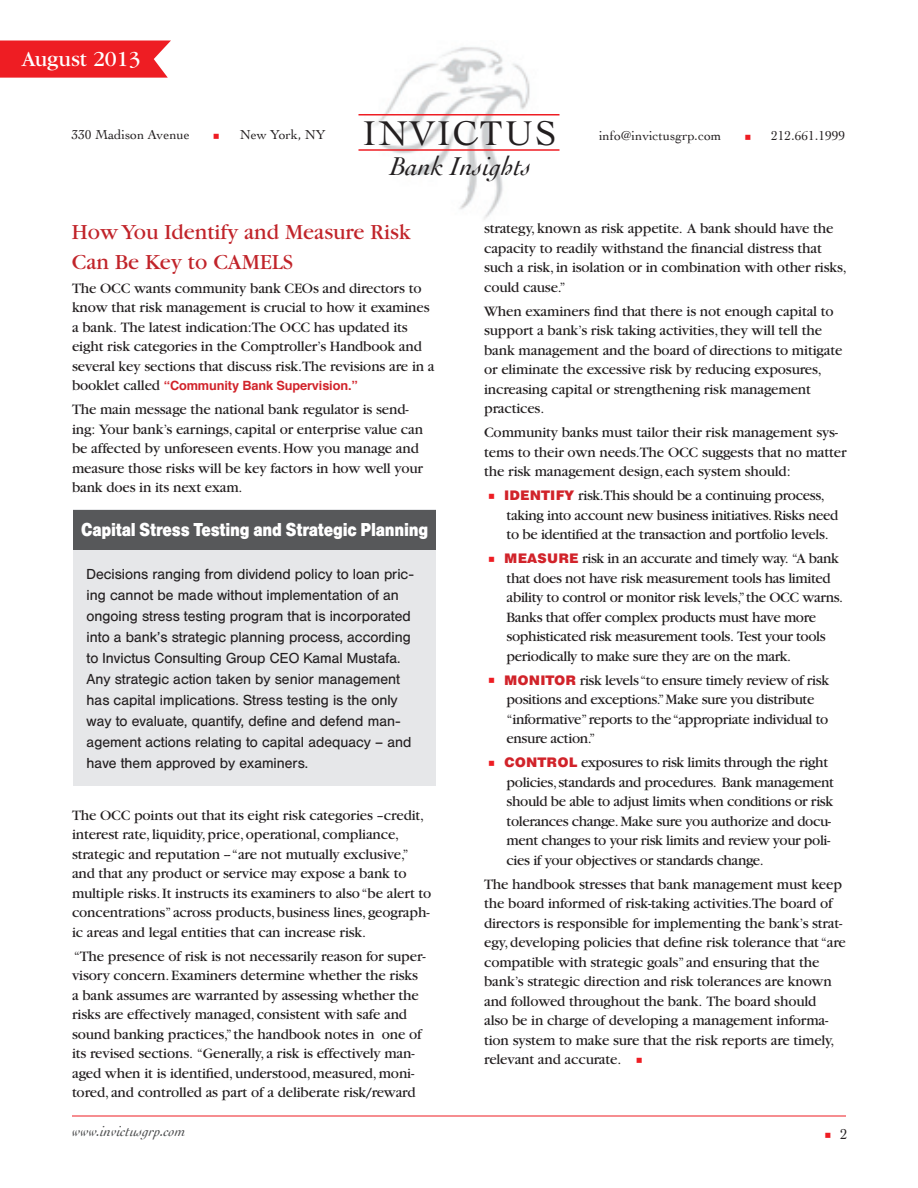
<style>
.page{position:relative;width:918px;height:1188px;background:#fff}
.page>*{position:absolute;margin:0;border:0;box-sizing:border-box;transform-origin:0 0}
.t1{font:36px "Cochin";letter-spacing:.05em;color:#231f20}
.t2{font:italic 27px "Cochin";color:#231f20}
.t3{font:22.5px/30px "Garamond";color:#c1242a}
.t4{font:22.5px "Garamond";color:#fff}
.t5{font:19.5px "Helvetica Bold Condensed Plain";letter-spacing:-.01em;color:#fff}
.t6{font:15px/19.5px "Garamond";letter-spacing:-.01em;color:#231f20}
.t7{font:italic 15px "Cochin";color:#4b4c4d}
.t8{font:15px "Cochin";color:#231f20}
.t9{font:14.25px/21px "Helvetica BQ";color:#231f20}
.t10{font:13.5px "Cochin";color:#231f20}
.t11{font:700 12.75px "Helvetica";letter-spacing:-.01em;color:#d1232a}
.s1{font-family:"Garamond";font-weight:400;font-size:15px;color:#231f20}
.s2{font-family:"Helvetica BQ";font-weight:900;font-size:13.5px;color:#d1232a}
</style>
<div class="page">
<img style="left:373px;top:47px;width:157px;height:173px">
<hr style="left:358px;top:114px;width:202px;height:2px;background:#ee1d23">
<hr style="left:358px;top:149px;width:202px;height:2px;background:#ee1d23">
<hr style="left:72px;top:1116px;width:774px;height:1px;background:#ee1d23">
<svg style="left:0;top:40px;width:171px;height:38px;background:#ef2e33"></svg>
<div style="left:73px;top:510px;width:363px;height:276px;background:#e6e7e9"></div>
<div style="left:73px;top:510px;width:363px;height:39px;background:#57585a"></div>
<h3 class="t4" style="left:22px;top:47px;width:120px">August 2013</h3>
<h1 class="t1" style="left:363px;top:109px;width:195px">INVICTUS</h1>
<h2 class="t2" style="left:390px;top:148px;width:143px">Bank Insights</h2>
<p class="t10" style="left:71px;top:125px;width:120px">330 Madison Avenue</p>
<p class="t10" style="left:240px;top:125px;width:87px">New York, NY</p>
<p class="t10" style="left:599px;top:126px;width:124px">info@invictusgrp.com</p>
<p class="t10" style="left:771px;top:126px;width:76px">212.661.1999</p>
<h3 class="t3" style="left:72px;top:217px;width:340px">How You Identify and Measure Risk<br>Can Be Key to CAMELS</h3>
<p class="t6" style="left:72px;top:279px;width:364px">The OCC wants community bank CEOs and directors to know that risk management is crucial to how it examines a bank. The latest indication:The OCC has updated its eight risk categories in the Comptroller’s Handbook and several key sections that discuss risk.The revisions are in a</p>
<p class="t11" style="left:72px;top:376px;width:287px"><span class="s1">booklet called</span> “Community Bank Supervision.”</p>
<p class="t6" style="left:72px;top:400px;width:353px">The main message the national bank regulator is send&shy;ing: Your bank’s earnings, capital or enterprise value can be affected by unforeseen events. How you manage and measure those risks will be key factors in how well your bank does in its next exam.</p>
<h3 class="t5" style="left:81px;top:518px;width:349px">Capital Stress Testing and Strategic Planning</h3>
<p class="t9" style="left:87px;top:564px;width:329px">Decisions ranging from dividend policy to loan pric&shy;ing cannot be made without implementation of an ongoing stress testing program that is incorporated into a bank’s strategic planning process, according to Invictus Consulting Group CEO Kamal Mustafa.<br>Any strategic action taken by senior management has capital implications. Stress testing is the only way to evaluate, quantify, define and defend man&shy;agement actions relating to capital adequacy – and have them approved by examiners.</p>
<p class="t6" style="left:72px;top:806px;width:361px">The OCC points out that its eight risk categories –credit, interest rate, liquidity, price, operational, compliance, strategic and reputation -- “are not mutually exclusive,” and that any product or service may expose a bank to multiple risks. It instructs its examiners to also “be alert to concentrations” across products, business lines, geograph&shy;ic areas and legal entities that can increase risk.</p>
<p class="t6" style="left:72px;top:947px;width:355px">“The presence of risk is not necessarily reason for super&shy;visory concern. Examiners determine whether the risks a bank assumes are warranted by assessing whether the risks are effectively managed, consistent with safe and sound banking practices,” the handbook notes in one of its revised sections. “Generally, a risk is effectively man&shy;aged when it is identified, understood, measured, moni&shy;tored, and controlled as part of a deliberate risk/reward</p>
<p class="t6" style="left:484px;top:219px;width:364px">strategy, known as risk appetite. A bank should have the capacity to readily withstand the financial distress that such a risk, in isolation or in combination with other risks, could cause.”</p>
<p class="t6" style="left:484px;top:301px;width:360px">When examiners find that there is not enough capital to support a bank’s risk taking activities, they will tell the bank management and the board of directions to mitigate or eliminate the excessive risk by reducing exposures, increasing capital or strengthening risk management practices.</p>
<p class="t6" style="left:484px;top:423px;width:364px">Community banks must tailor their risk management sys&shy;tems to their own needs.The OCC suggests that no matter the risk management design, each system should:</p>
<p class="t6" style="left:504px;top:486px;width:335px"><span class="s2">IDENTIFY</span> risk.This should be a continuing process, taking into account new business initiatives. Risks need to be identified at the transaction and portfolio levels.</p>
<p class="t6" style="left:504px;top:549px;width:340px"><span class="s2">MEASURE</span> risk in an accurate and timely way. “A bank that does not have risk measurement tools has limited ability to control or monitor risk levels,” the OCC warns.<br>Banks that offer complex products must have more sophisticated risk measurement tools. Test your tools periodically to make sure they are on the mark.</p>
<p class="t6" style="left:504px;top:670px;width:326px"><span class="s2">MONITOR</span> risk levels “to ensure timely review of risk positions and exceptions.” Make sure you distribute “informative” reports to the “appropriate individual to ensure action.”</p>
<p class="t6" style="left:504px;top:753px;width:331px"><span class="s2">CONTROL</span> exposures to risk limits through the right policies, standards and procedures. Bank management should be able to adjust limits when conditions or risk tolerances change. Make sure you authorize and docu&shy;ment changes to your risk limits and review your poli&shy;cies if your objectives or standards change.</p>
<p class="t6" style="left:484px;top:874px;width:363px">The handbook stresses that bank management must keep the board informed of risk-taking activities.The board of directors is responsible for implementing the bank’s strat&shy;egy, developing policies that define risk tolerance that “are compatible with strategic goals” and ensuring that the bank’s strategic direction and risk tolerances are known and followed throughout the bank. The board should<br>also be in charge of developing a management informa&shy;tion system to make sure that the risk reports are timely, relevant and accurate.</p>
<p class="t7" style="left:72px;top:1121px;width:115px">www.invictusgrp.com</p>
<p class="t8" style="left:840px;top:1124px;width:9px">2</p>
</div>
